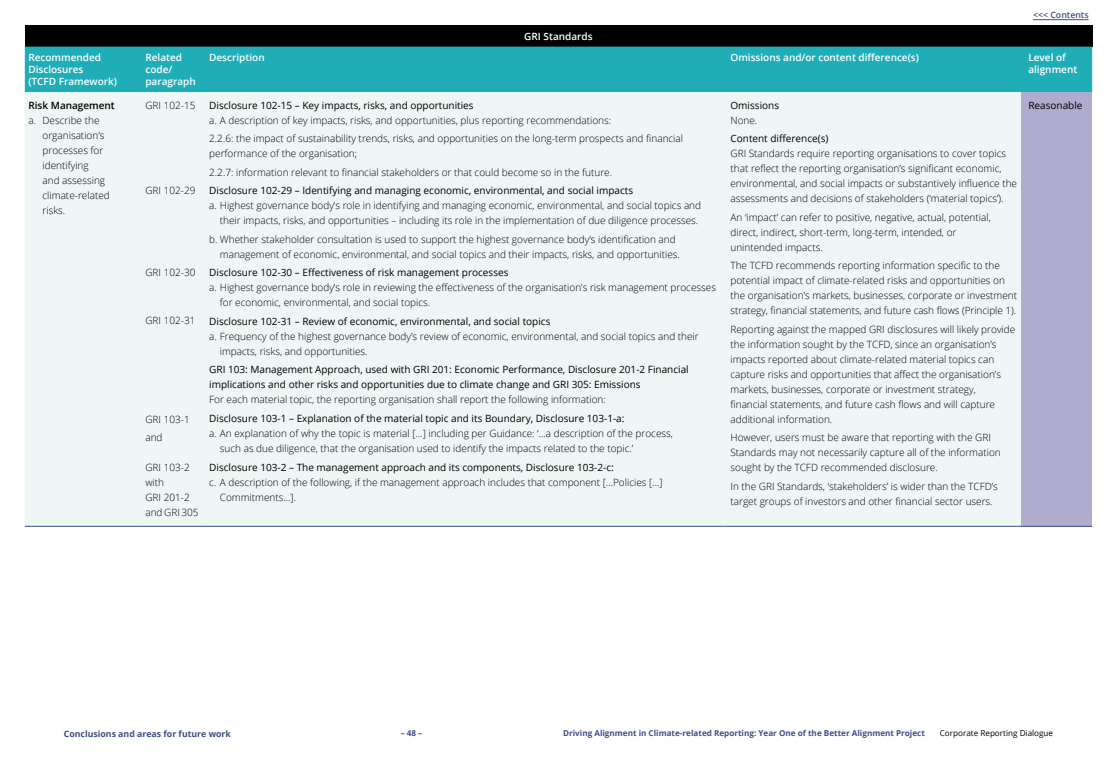
<style>
.page{position:relative;width:1117px;height:762px;background:#fff}
.page>*{position:absolute;margin:0;border:0;box-sizing:border-box;transform-origin:0 0}
.t1{font:300 10px/15px "Open Sans";color:#000}
.t2{font:10px/15px "Open Sans";color:#000}
.t3{font:600 10px/11.9px "Open Sans";color:#fff}
.t4{font:600 10px "Open Sans";color:#000}
.t5{font:700 8.75px "Open Sans";color:#3d4e89}
.t6{font:600 8.75px "Open Sans";color:#3d4e89}
.t7{font:700 8.12px "Open Sans";color:#3d4e89}
.t8{font:8.12px "Open Sans";color:#000}
</style>
<div class="page">
<hr style="left:1032px;top:19px;width:56px;height:1px;background:#3d4e89">
<div style="left:25px;top:25px;width:1066px;height:22px;background:#000"></div>
<div style="left:25px;top:47px;width:1066px;height:45px;background:#1fadb7"></div>
<div style="left:25px;top:92px;width:995px;height:434px;background:#eff6f6"></div>
<div style="left:1020px;top:92px;width:71px;height:434px;background:#afaccd"></div>
<hr style="left:25px;top:526px;width:113px;height:1px;background:#3d4e89">
<hr style="left:138px;top:526px;width:64px;height:1px;background:#3d4e89">
<hr style="left:202px;top:526px;width:521px;height:1px;background:#3d4e89">
<hr style="left:723px;top:526px;width:297px;height:1px;background:#3d4e89">
<hr style="left:1020px;top:526px;width:71px;height:1px;background:#3d4e89">
<p class="t3" style="left:524px;top:30px;width:70px">GRI Standards</p>
<p class="t6" style="left:1032px;top:8px;width:57px">&lt;&lt;&lt; Contents</p>
<p class="t3" style="left:28px;top:52px;width:90px">Recommended<br>Disclosures<br>(TCFD Framework)</p>
<p class="t3" style="left:145px;top:52px;width:52px">Related code/ paragraph</p>
<p class="t3" style="left:209px;top:52px;width:57px">Description</p>
<p class="t3" style="left:730px;top:52px;width:190px">Omissions and/or content difference(s)</p>
<p class="t3" style="left:1028px;top:52px;width:50px">Level of alignment</p>
<p class="t4" style="left:28px;top:98px;width:88px">Risk Management</p>
<p class="t1" style="left:43px;top:112px;width:69px;text-indent:-14px">a. Describe the organisation’s processes for identifying<br>and assessing climate-related risks.</p>
<p class="t2" style="left:1028px;top:97px;width:56px">Reasonable</p>
<p class="t2" style="left:209px;top:97px;width:266px">Disclosure 102-15 – Key impacts, risks, and opportunities</p>
<p class="t1" style="left:209px;top:110px;width:475px;line-height:18.5px">a. A description of key impacts, risks, and opportunities, plus reporting recommendations:<br>2.2.6: the impact of sustainability trends, risks, and opportunities on the long-term prospects and financial</p>
<p class="t1" style="left:209px;top:144px;width:404px;line-height:18.5px">performance of the organisation;<br>2.2.7: information relevant to financial stakeholders or that could become so in the future.</p>
<p class="t2" style="left:209px;top:183px;width:425px">Disclosure 102-29 – Identifying and managing economic, environmental, and social impacts</p>
<p class="t1" style="left:209px;top:198px;width:493px;text-align:right">a. Highest governance body’s role in identifying and managing economic, environmental, and social topics and their impacts, risks, and opportunities – including its role in the implementation of due diligence processes.</p>
<p class="t1" style="left:220px;top:231px;width:461px;text-indent:-11px">b. Whether stakeholder consultation is used to support the highest governance body’s identification and management of economic, environmental, and social topics and their impacts, risks, and opportunities.</p>
<p class="t2" style="left:209px;top:265px;width:301px">Disclosure 102-30 – Effectiveness of risk management processes</p>
<p class="t1" style="left:220px;top:280px;width:497px;text-indent:-11px">a. Highest governance body’s role in reviewing the effectiveness of the organisation’s risk management processes for economic, environmental, and social topics.</p>
<p class="t2" style="left:209px;top:313px;width:342px">Disclosure 102-31 – Review of economic, environmental, and social topics</p>
<p class="t1" style="left:220px;top:328px;width:480px;text-indent:-11px">a. Frequency of the highest governance body’s review of economic, environmental, and social topics and their impacts, risks, and opportunities.</p>
<p class="t2" style="left:209px;top:362px;width:481px">GRI 103: Management Approach, used with GRI 201: Economic Performance, Disclosure 201-2 Financial implications and other risks and opportunities due to climate change and GRI 305: Emissions</p>
<p class="t1" style="left:209px;top:392px;width:398px">For each material topic, the reporting organisation shall report the following information:</p>
<p class="t2" style="left:209px;top:410px;width:416px">Disclosure 103-1 – Explanation of the material topic and its Boundary, Disclosure 103-1-a:</p>
<p class="t1" style="left:220px;top:425px;width:454px;text-indent:-11px">a. An explanation of why the topic is material [...] including per Guidance: ‘...a description of the process, such as due diligence, that the organisation used to identify the impacts related to the topic.’</p>
<p class="t2" style="left:209px;top:459px;width:406px">Disclosure 103-2 – The management approach and its components, Disclosure 103-2-c:</p>
<p class="t1" style="left:220px;top:474px;width:444px;text-indent:-11px">c. A description of the following, if the management approach includes that component [...Policies [...]<br>Commitments...].</p>
<p class="t2" style="left:730px;top:97px;width:50px">Omissions</p>
<p class="t1" style="left:730px;top:112px;width:28px">None.</p>
<p class="t2" style="left:730px;top:131px;width:99px">Content difference(s)</p>
<p class="t1" style="left:730px;top:146px;width:288px">GRI Standards require reporting organisations to cover topics that reflect the reporting organisation’s significant economic, environmental, and social impacts or substantively influence the assessments and decisions of stakeholders (‘material topics’).</p>
<p class="t1" style="left:730px;top:209px;width:262px">An ‘impact’ can refer to positive, negative, actual, potential, direct, indirect, short-term, long-term, intended, or unintended impacts.</p>
<p class="t1" style="left:730px;top:258px;width:288px">The TCFD recommends reporting information specific to the potential impact of climate-related risks and opportunities on the organisation’s markets, businesses, corporate or investment strategy, financial statements, and future cash flows (Principle 1).</p>
<p class="t1" style="left:730px;top:321px;width:286px">Reporting against the mapped GRI disclosures will likely provide the information sought by the TCFD, since an organisation’s impacts reported about climate-related material topics can capture risks and opportunities that affect the organisation’s markets, businesses, corporate or investment strategy, financial statements, and future cash flows and will capture additional information.</p>
<p class="t1" style="left:730px;top:430px;width:272px">However, users must be aware that reporting with the GRI<br>Standards may not necessarily capture all of the information sought by the TCFD recommended disclosure.</p>
<p class="t1" style="left:730px;top:478px;width:269px">In the GRI Standards, ‘stakeholders’ is wider than the TCFD’s target groups of investors and other financial sector users.</p>
<p class="t1" style="left:145px;top:97px;width:52px">GRI 102-15</p>
<p class="t1" style="left:145px;top:183px;width:52px">GRI 102-29</p>
<p class="t1" style="left:145px;top:265px;width:52px">GRI 102-30</p>
<p class="t1" style="left:145px;top:313px;width:52px">GRI 102-31</p>
<p class="t1" style="left:145px;top:410px;width:46px;line-height:18.5px">GRI 103-1 and</p>
<p class="t1" style="left:145px;top:459px;width:55px">GRI 103-2 with<br>GRI 201-2 and GRI 305</p>
<p class="t5" style="left:64px;top:727px;width:169px">Conclusions and areas for future work</p>
<p class="t7" style="left:400px;top:727px;width:23px">– 48 –</p>
<p class="t7" style="left:563px;top:727px;width:363px">Driving Alignment in Climate-related Reporting: Year One of the Better Alignment Project</p>
<p class="t8" style="left:939px;top:728px;width:115px">Corporate Reporting Dialogue</p>
</div>
